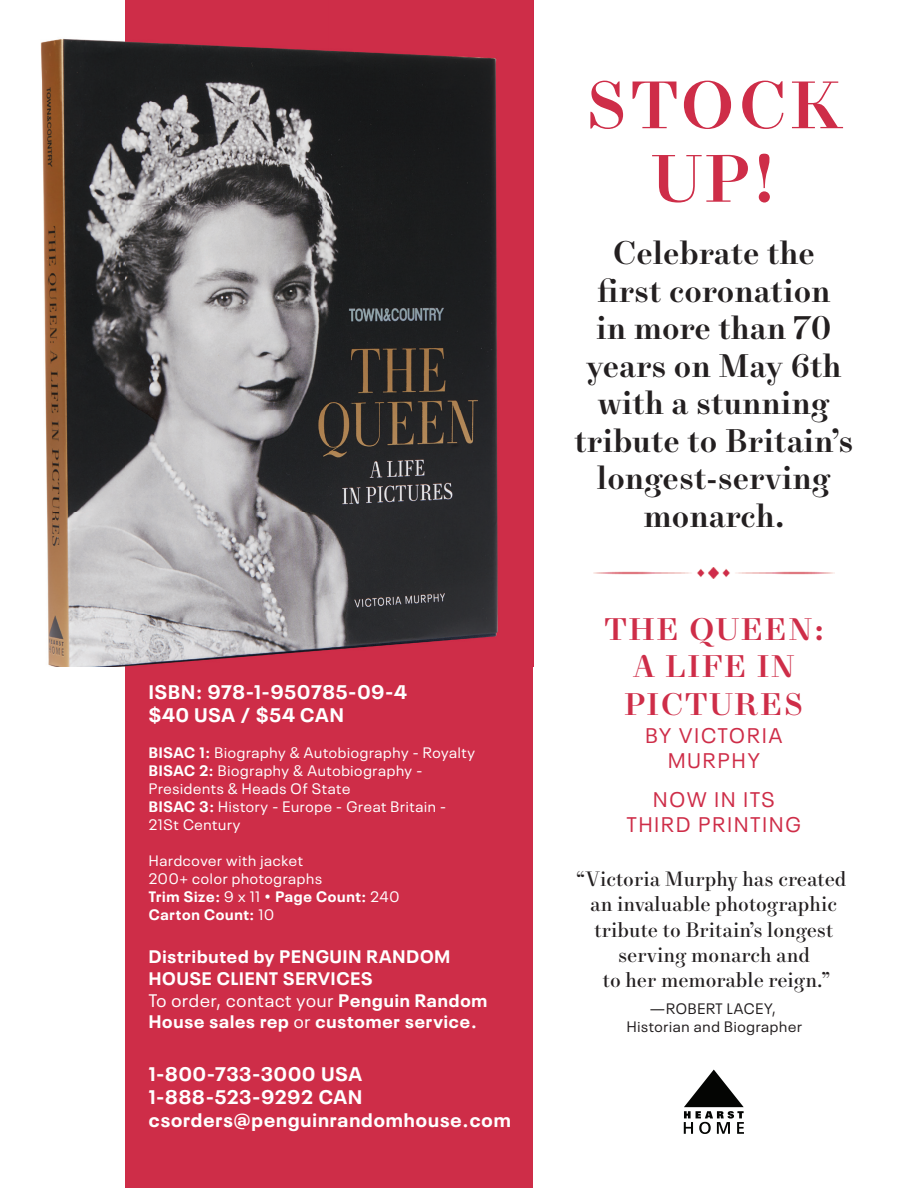
<style>
.page{position:relative;width:918px;height:1188px;background:#fff}
.page>*{position:absolute;margin:0;border:0;box-sizing:border-box;transform-origin:0 0}
.t1{font:700 67.5px/73.5px "New Paris Text";letter-spacing:.04em;color:#ce2d48;text-align:center}
.t2{font:700 33px "New Paris Text";color:#231f20}
.t3{font:700 31.5px/37.5px "New Paris Text";letter-spacing:.05em;color:#ce2d48;text-align:center}
.t4{font:21px/25.2px "New Paris Text";color:#231f20;text-align:center}
.t5{font:21px/25.2px "Neue Plak";letter-spacing:.1em;color:#ce2d48;text-align:center}
.t6{font:700 19.5px/23.4px "Neue Plak";letter-spacing:.05em;color:#fff}
.t7{font:700 18px/21.6px "Neue Plak";letter-spacing:.05em;color:#fff}
.t8{font:15px/18px "Neue Plak";letter-spacing:.05em;color:#fff}
.t9{font:15px/18px "Neue Plak";letter-spacing:.05em;color:#231f20;text-align:center}
.s1{font-weight:700}
.s2{font-weight:400}
</style>
<div class="page">
<div style="left:125px;top:0;width:408px;height:1188px;background:#ce2d48"></div>
<img style="left:40px;top:0;width:494px;height:667px">
<svg style="left:684px;top:1070px;width:60px;height:64px"></svg>
<img style="left:594px;top:568px;width:240px;height:11px">
<h3 class="t6" style="left:149px;top:678px;width:260px">ISBN: 978-1-950785-09-4 $40 USA / $54 CAN</h3>
<p class="t8" style="left:149px;top:742px;width:328px"><span class="s1">BISAC 1:</span> Biography &amp; Autobiography - Royalty<br><span class="s1">BISAC 2:</span> Biography &amp; Autobiography -<br>Presidents &amp; Heads Of State<br><span class="s1">BISAC 3:</span> History - Europe - Great Britain -<br>21St Century</p>
<p class="t8" style="left:149px;top:850px;width:252px">Hardcover with jacket<br>200+ color photographs<br><span class="s1">Trim Size:</span> 9 x 11 <span class="s1">• Page Count:</span> 240<br><span class="s1">Carton Count:</span> 10</p>
<p class="t7" style="left:149px;top:944px;width:340px">Distributed by PENGUIN RANDOM<br>HOUSE CLIENT SERVICES<br><span class="s2">To order, contact your</span> Penguin Random<br>House sales rep <span class="s2">or</span> customer service.</p>
<h3 class="t6" style="left:149px;top:1060px;width:364px">1-800-733-3000 USA<br>1-888-523-9292 CAN csorders@penguinrandomhouse.com</h3>
<h1 class="t1" style="left:585px;top:72px;width:259px">STOCK<br>UP!</h1>
<h2 class="t2" style="left:613px;top:234px;width:203px">Celebrate the</h2>
<h2 class="t2" style="left:619px;top:271px;width:213px">rst coronation</h2>
<h2 class="t2" style="left:596px;top:309px;width:237px">in more than 70</h2>
<h2 class="t2" style="left:586px;top:346px;width:257px">years on May 6th</h2>
<h2 class="t2" style="left:598px;top:384px;width:234px">with a stunning</h2>
<h2 class="t2" style="left:574px;top:421px;width:280px">tribute to Britain’s</h2>
<h2 class="t2" style="left:597px;top:459px;width:235px">longest-serving</h2>
<h2 class="t2" style="left:644px;top:496px;width:142px">monarch.</h2>
<h3 class="t3" style="left:604px;top:612px;width:220px">THE QUEEN:<br>A LIFE IN<br>PICTURES</h3>
<h3 class="t5" style="left:646px;top:721px;width:138px">BY VICTORIA<br>MURPHY</h3>
<h3 class="t5" style="left:627px;top:785px;width:176px">NOW IN ITS<br>THIRD PRINTING</h3>
<h3 class="t4" style="left:577px;top:867px;width:271px">“Victoria Murphy has created an invaluable photographic tribute to Britain’s longest serving monarch and<br>to her memorable reign.”</h3>
<p class="t9" style="left:627px;top:998px;width:177px">—ROBERT LACEY,<br>Historian and Biographer</p>
</div>
